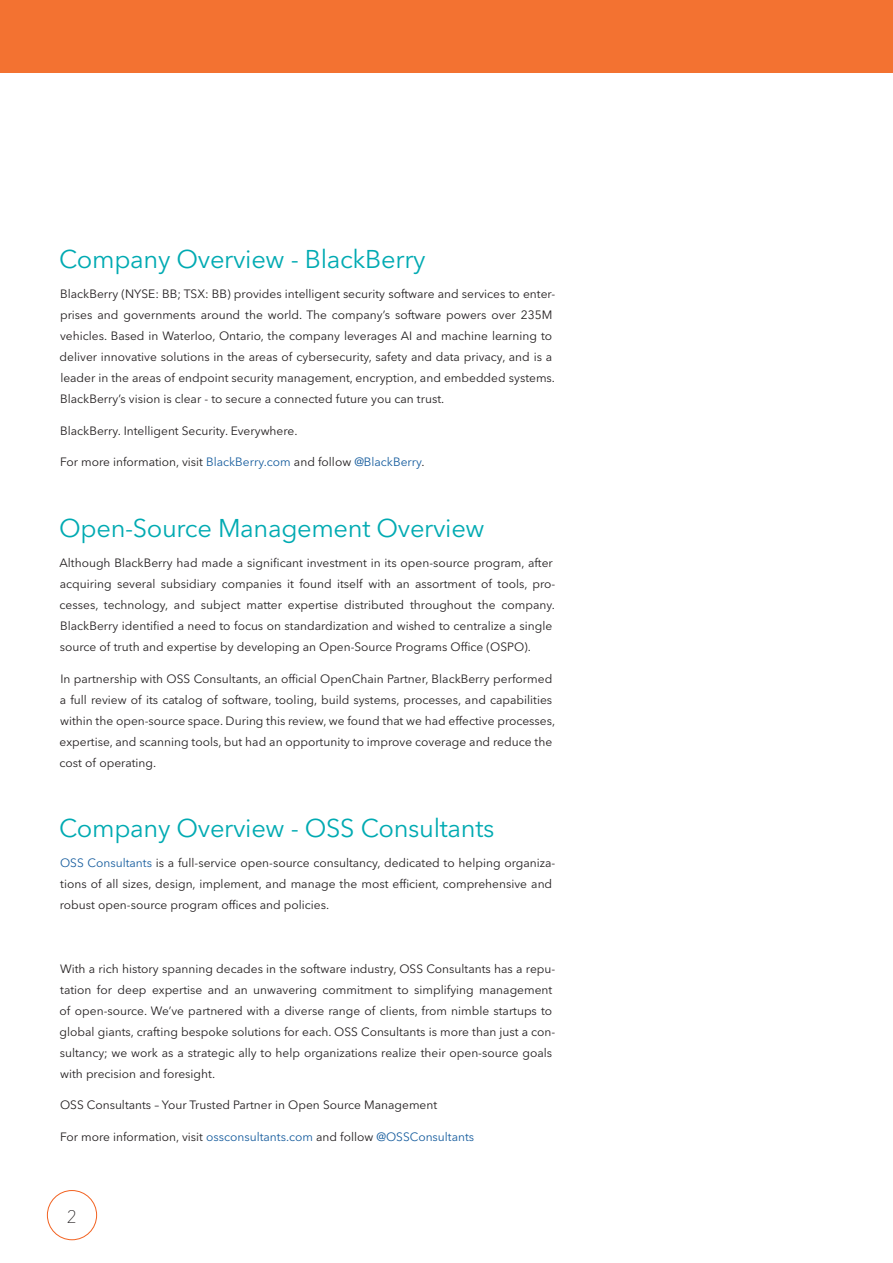
<style>
.page{position:relative;width:893px;height:1263px;background:#fff}
.page>*{position:absolute;margin:0;border:0;box-sizing:border-box;transform-origin:0 0}
.Head_1_Color___Teal_7466{font:25.5px "Avenir Next W1 G";letter-spacing:-.015em;color:#00aab2}
.t1{font:100 18px "Avenir Next W1 G";color:#231f20}
.Body{font:12px/21px "Avenir Next W1 G";color:#231f20}
.s1{color:#175d9e}
</style>
<div class="page">
<div style="left:0;top:0;width:893px;height:73px;background:#f37231"></div>
<div style="left:47px;top:1190px;width:50px;height:50px;border:1px solid #f26221;border-radius:50%"></div>
<p class="Head_1_Color___Teal_7466" style="left:59px;top:244px;width:368px">Company Overview - BlackBerry</p>
<p class="Body" style="left:60px;top:283px;width:497px">BlackBerry (NYSE: BB; TSX: BB) provides intelligent security software and services to enter&shy;prises and governments around the world. The company’s software powers over 235M vehicles. Based in Waterloo, Ontario, the company leverages AI and machine learning to deliver innovative solutions in the areas of cybersecurity, safety and data privacy, and is a leader in the areas of endpoint security management, encryption, and embedded systems.<br>BlackBerry’s vision is clear - to secure a connected future you can trust.</p>
<p class="Body" style="left:60px;top:420px;width:239px">BlackBerry. Intelligent Security. Everywhere.</p>
<p class="Body" style="left:60px;top:452px;width:366px">For more information, visit <span class="s1">BlackBerry.com</span> and follow <span class="s1">@BlackBerry</span>.</p>
<p class="Head_1_Color___Teal_7466" style="left:59px;top:513px;width:427px">Open-Source Management Overview</p>
<p class="Body" style="left:60px;top:552px;width:497px">Although BlackBerry had made a significant investment in its open-source program, after acquiring several subsidiary companies it found itself with an assortment of tools, pro&shy;cesses, technology, and subject matter expertise distributed throughout the company.<br>BlackBerry identified a need to focus on standardization and wished to centralize a single source of truth and expertise by developing an Open-Source Programs Office (OSPO).</p>
<p class="Body" style="left:60px;top:668px;width:497px">In partnership with OSS Consultants, an official OpenChain Partner, BlackBerry performed a full review of its catalog of software, tooling, build systems, processes, and capabilities within the open-source space. During this review, we found that we had effective processes, expertise, and scanning tools, but had an opportunity to improve coverage and reduce the cost of operating.</p>
<p class="Head_1_Color___Teal_7466" style="left:59px;top:813px;width:437px">Company Overview - OSS Consultants</p>
<p class="Body" style="left:60px;top:853px;width:497px"><span class="s1">OSS Consultants</span> is a full-service open-source consultancy, dedicated to helping organiza&shy;tions of all sizes, design, implement, and manage the most efficient, comprehensive and robust open-source program offices and policies.</p>
<p class="Body" style="left:60px;top:958px;width:497px">With a rich history spanning decades in the software industry, OSS Consultants has a repu&shy;tation for deep expertise and an unwavering commitment to simplifying management of open-source. We’ve partnered with a diverse range of clients, from nimble startups to global giants, crafting bespoke solutions for each. OSS Consultants is more than just a con&shy;sultancy; we work as a strategic ally to help organizations realize their open-source goals with precision and foresight.</p>
<p class="Body" style="left:60px;top:1094px;width:379px">OSS Consultants – Your Trusted Partner in Open Source Management</p>
<p class="Body" style="left:60px;top:1126px;width:416px">For more information, visit <span class="s1">ossconsultants.com</span> and follow <span class="s1">@OSSConsultants</span></p>
<h2 class="t1" style="left:67px;top:1205px;width:12px">2</h2>
</div>
